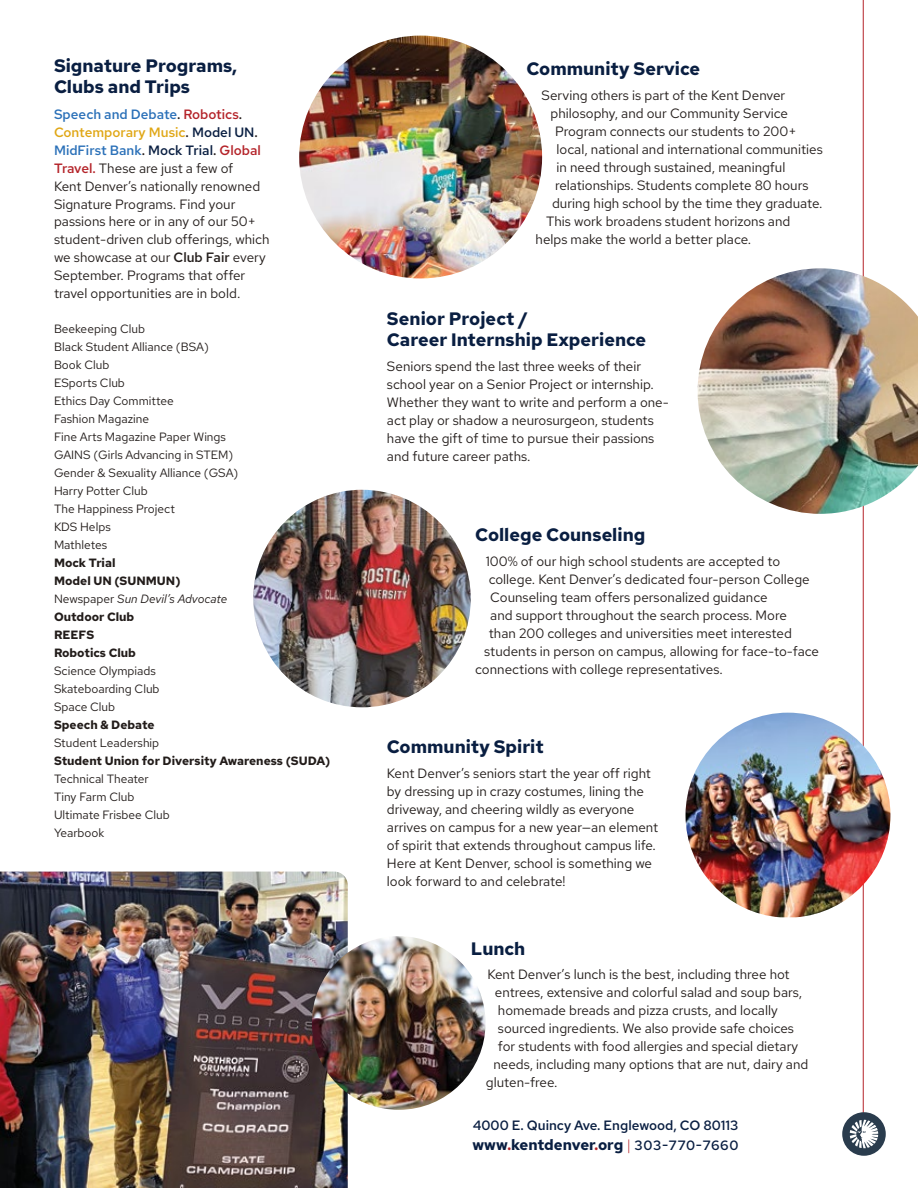
<style>
.page{position:relative;width:918px;height:1188px;background:#fff}
.page>*{position:absolute;margin:0;border:0;box-sizing:border-box;transform-origin:0 0}
.t1{font:700 18px/21px "Red Hat Text";color:#091e41}
.t2{font:700 15px "Red Hat Text";color:#091e41}
.t3{font:13.5px/18px "Red Hat Text";color:#221c1a}
.t4{font:600 13.5px "Red Hat Text";color:#091e41}
.t5{font:12px/18px "Red Hat Text";color:#221c1a}
.t6{font:700 12px/18px "Red Hat Text";color:#221c1a}
.s1{font-weight:600;color:#2a70b8}
.s2{font-weight:600}
.s3{font-weight:600;color:#b42329}
.s4{font-weight:600;color:#e0a716}
.s5{font-weight:600;color:#091e41}
.s6{font-weight:400}
.s7{font-weight:400;font-style:italic}
.s8{color:#b42329}
.s9{font-weight:300;color:#b42329}
.s10{font-weight:600;font-size:13.5px}
</style>
<div class="page">
<hr style="left:863px;top:0;width:1px;height:1133px;background:#b42329">
<img style="left:0;top:872px;width:348px;height:316px">
<img style="left:686px;top:713px;width:204px;height:204px;border-radius:100px">
<img style="left:253px;top:490px;width:218px;height:217px;border-radius:109px">
<img style="left:698px;top:268px;width:220px;height:246px">
<img style="left:299px;top:36px;width:243px;height:242px;border-radius:121px">
<img style="left:312px;top:936px;width:174px;height:174px;border-radius:87px">
<div style="left:842px;top:1112px;width:44px;height:44px;background:#2a3c4d;border-radius:50%"></div>
<svg style="left:850px;top:1120px;width:28px;height:28px"></svg>
<h1 class="t1" style="left:54px;top:55px;width:184px">Signature Programs,<br>Clubs and Trips</h1>
<p class="t3" style="left:54px;top:105px;width:217px"><span class="s1">Speech and Debate</span><span class="s2">.</span> <span class="s3">Robotics</span><span class="s2">.<br></span><span class="s4">Contemporary Music</span><span class="s2">.</span> <span class="s5">Model UN</span><span class="s2">.<br></span><span class="s1">MidFirst Bank</span><span class="s2">.</span> <span class="s5">Mock Trial</span><span class="s2">.</span> <span class="s3">Global<br>Travel.</span> These are just a few of<br>Kent Denver’s nationally renowned<br>Signature Programs. Find your passions here or in any of our 50+ student-driven club offerings, which we showcase at our <span class="s2">Club Fair</span> every<br>September. Programs that offer travel opportunities are in bold.</p>
<p class="t5" style="left:54px;top:319px;width:186px">Beekeeping Club<br>Black Student Alliance (BSA)<br>Book Club<br>ESports Club<br>Ethics Day Committee<br>Fashion Magazine<br>Fine Arts Magazine Paper Wings<br>GAINS (Girls Advancing in STEM)<br>Gender &amp; Sexuality Alliance (GSA)<br>Harry Potter Club<br>The Happiness Project<br>KDS Helps<br>Mathletes</p>
<p class="t6" style="left:54px;top:553px;width:175px">Mock Trial<br>Model UN (SUNMUN)<br><span class="s6">Newspaper</span> <span class="s7">Sun Devil’s Advocate<br></span>Outdoor Club<br>REEFS<br>Robotics Club</p>
<p class="t5" style="left:54px;top:661px;width:107px">Science Olympiads<br>Skateboarding Club<br>Space Club</p>
<p class="t6" style="left:54px;top:715px;width:102px">Speech &amp; Debate</p>
<p class="t5" style="left:54px;top:733px;width:107px">Student Leadership</p>
<p class="t6" style="left:54px;top:751px;width:278px">Student Union for Diversity Awareness (SUDA)</p>
<p class="t5" style="left:54px;top:769px;width:117px">Technical Theater<br>Tiny Farm Club<br>Ultimate Frisbee Club<br>Yearbook</p>
<h1 class="t1" style="left:527px;top:58px;width:175px">Community Service</h1>
<p class="t3" style="left:542px;top:86px;width:245px">Serving others is part of the Kent Denver</p>
<p class="t3" style="left:551px;top:104px;width:239px">philosophy, and our Community Service</p>
<p class="t3" style="left:555px;top:122px;width:243px">Program connects our students to 200+</p>
<p class="t3" style="left:557px;top:140px;width:268px">local, national and international communities</p>
<p class="t3" style="left:557px;top:158px;width:230px">in need through sustained, meaningful</p>
<p class="t3" style="left:555px;top:176px;width:255px">relationships. Students complete 80 hours</p>
<p class="t3" style="left:552px;top:194px;width:272px">during high school by the time they graduate.</p>
<p class="t3" style="left:546px;top:212px;width:246px">This work broadens student horizons and</p>
<p class="t3" style="left:536px;top:230px;width:217px">helps make the world a better place.</p>
<h1 class="t1" style="left:387px;top:308px;width:261px">Senior Project /<br>Career Internship Experience</h1>
<p class="t3" style="left:387px;top:357px;width:284px">Seniors spend the last three weeks of their school year on a Senior Project or internship.<br>Whether they want to write and perform a one&shy;act play or shadow a neurosurgeon, students have the gift of time to pursue their passions and future career paths.</p>
<h1 class="t1" style="left:475px;top:524px;width:172px">College Counseling</h1>
<p class="t3" style="left:486px;top:552px;width:296px">100% of our high school students are accepted to</p>
<p class="t3" style="left:489px;top:570px;width:322px">college. Kent Denver’s dedicated four-person College</p>
<p class="t3" style="left:490px;top:588px;width:279px">Counseling team offers personalized guidance</p>
<p class="t3" style="left:490px;top:606px;width:298px">and support throughout the search process. More</p>
<p class="t3" style="left:489px;top:624px;width:305px">than 200 colleges and universities meet interested</p>
<p class="t3" style="left:484px;top:642px;width:336px">students in person on campus, allowing for face-to-face</p>
<p class="t3" style="left:475px;top:660px;width:249px">connections with college representatives.</p>
<h1 class="t1" style="left:387px;top:736px;width:158px">Community Spirit</h1>
<p class="t3" style="left:387px;top:764px;width:273px">Kent Denver’s seniors start the year off right by dressing up in crazy costumes, lining the driveway, and cheering wildly as everyone arrives on campus for a new year—an element of spirit that extends throughout campus life.<br>Here at Kent Denver, school is something we look forward to and celebrate!</p>
<h1 class="t1" style="left:471px;top:938px;width:56px">Lunch</h1>
<p class="t3" style="left:487px;top:965px;width:304px">Kent Denver’s lunch is the best, including three hot</p>
<p class="t3" style="left:495px;top:983px;width:309px">entrees, extensive and colorful salad and soup bars,</p>
<p class="t3" style="left:498px;top:1001px;width:281px">homemade breads and pizza crusts, and locally</p>
<p class="t3" style="left:498px;top:1019px;width:298px">sourced ingredients. We also provide safe choices</p>
<p class="t3" style="left:498px;top:1037px;width:302px">for students with food allergies and special dietary</p>
<p class="t3" style="left:493px;top:1055px;width:316px">needs, including many options that are nut, dairy and</p>
<p class="t3" style="left:486px;top:1073px;width:73px">gluten-free.</p>
<p class="t4" style="left:473px;top:1117px;width:267px">4000 E. Quincy Ave. Englewood, CO 80113</p>
<p class="t2" style="left:472px;top:1135px;width:268px">www<span class="s8">.</span>kentdenver<span class="s8">.</span>org <span class="s9">|</span> <span class="s10">303-770-7660</span></p>
</div>
